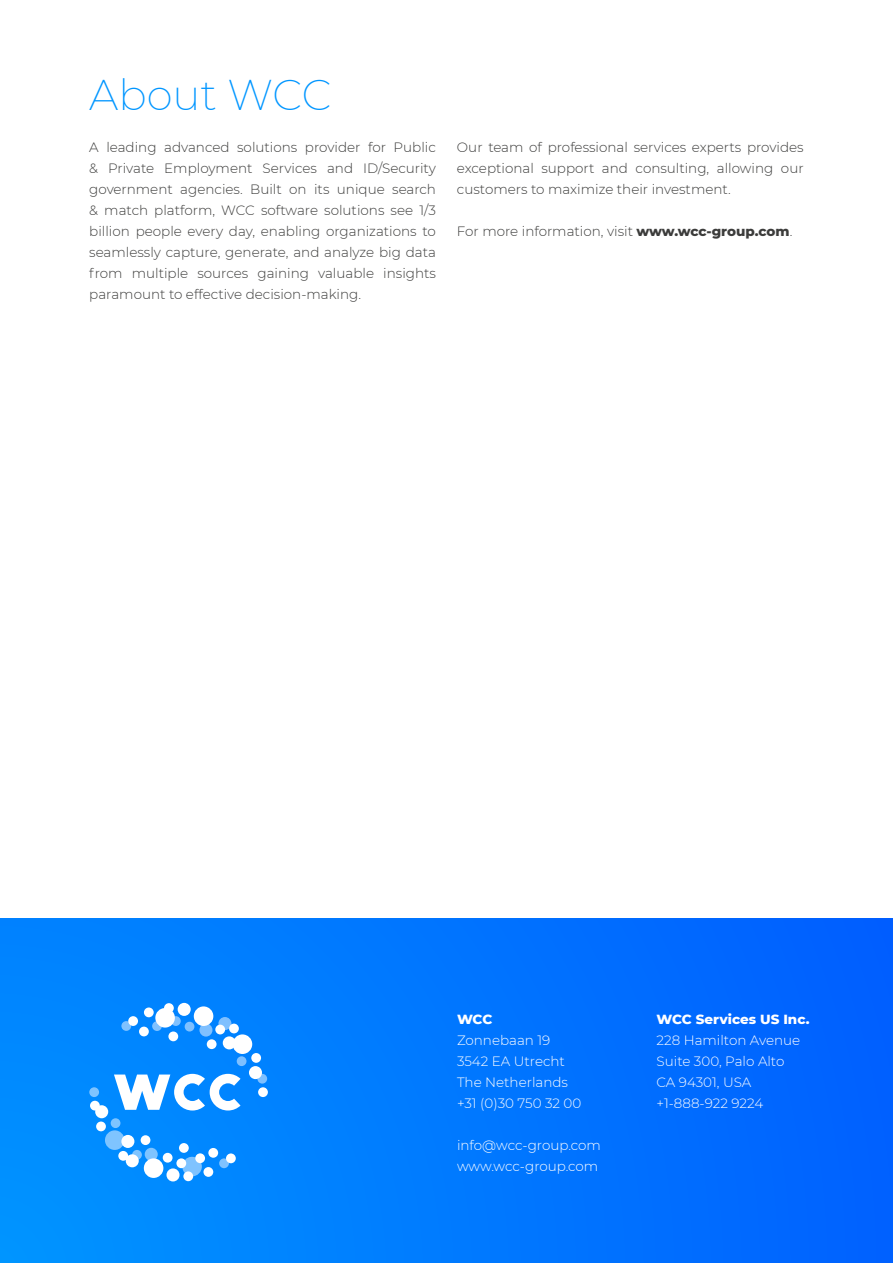
<style>
.page{position:relative;width:893px;height:1263px;background:#fff}
.page>*{position:absolute;margin:0;border:0;box-sizing:border-box;transform-origin:0 0}
.t1{font:200 42px "Montserrat";color:#0096ff}
.t2{font:300 13.5px/21px "Montserrat";color:#3c3c3b;text-align:justify}
.t3{font:300 13.5px/21px "Montserrat";color:#fff}
.t4{font:800 13.5px "Montserrat";color:#fff}
.s1{font-weight:800}
</style>
<div class="page">
<div style="left:0;top:919px;width:893px;height:344px;background:linear-gradient(to right,#008fff,#0060ff)"></div>
<div style="left:233px;top:1034px;width:19px;height:20px;background:#fff;border-radius:50%"></div>
<div style="left:194px;top:1006px;width:19px;height:20px;background:#fff;border-radius:50%"></div>
<div style="left:258px;top:1087px;width:10px;height:10px;background:#fff;border-radius:50%"></div>
<div style="left:229px;top:1024px;width:10px;height:9px;background:#fff;border-radius:50%"></div>
<svg style="left:121px;top:1021px;width:10px;height:10px"></svg>
<div style="left:168px;top:1031px;width:10px;height:10px;background:#fff;border-radius:50%"></div>
<div style="left:128px;top:1016px;width:10px;height:10px;background:#fff;border-radius:50%"></div>
<div style="left:144px;top:1007px;width:10px;height:10px;background:#fff;border-radius:50%"></div>
<div style="left:139px;top:1027px;width:10px;height:9px;background:#fff;border-radius:50%"></div>
<svg style="left:257px;top:1074px;width:10px;height:9px"></svg>
<div style="left:251px;top:1053px;width:10px;height:10px;background:#fff;border-radius:50%"></div>
<div style="left:237px;top:1056px;width:9px;height:10px;background:#7fc0ff;border-radius:50%"></div>
<div style="left:155px;top:1008px;width:20px;height:19px;background:#fff;border-radius:50%"></div>
<svg style="left:152px;top:1021px;width:10px;height:10px"></svg>
<svg style="left:171px;top:1016px;width:10px;height:10px"></svg>
<div style="left:185px;top:1022px;width:9px;height:9px;background:#7fc0ff;border-radius:50%"></div>
<div style="left:164px;top:1003px;width:10px;height:10px;background:#fff;border-radius:50%"></div>
<div style="left:178px;top:1003px;width:13px;height:13px;background:#fff;border-radius:50%"></div>
<div style="left:207px;top:1039px;width:10px;height:10px;background:#fff;border-radius:50%"></div>
<svg style="left:199px;top:1023px;width:13px;height:13px"></svg>
<svg style="left:218px;top:1017px;width:13px;height:13px"></svg>
<div style="left:249px;top:1066px;width:13px;height:13px;background:#fff;border-radius:50%"></div>
<div style="left:223px;top:1036px;width:13px;height:13px;background:#fff;border-radius:50%"></div>
<div style="left:215px;top:1025px;width:10px;height:9px;background:#fff;border-radius:50%"></div>
<svg style="left:105px;top:1130px;width:20px;height:20px"></svg>
<div style="left:144px;top:1158px;width:19px;height:20px;background:#fff;border-radius:50%"></div>
<svg style="left:89px;top:1087px;width:10px;height:10px"></svg>
<div style="left:118px;top:1151px;width:10px;height:10px;background:#fff;border-radius:50%"></div>
<div style="left:226px;top:1153px;width:10px;height:10px;background:#fff;border-radius:50%"></div>
<div style="left:179px;top:1143px;width:10px;height:10px;background:#fff;border-radius:50%"></div>
<svg style="left:219px;top:1158px;width:10px;height:10px"></svg>
<div style="left:203px;top:1167px;width:10px;height:10px;background:#fff;border-radius:50%"></div>
<div style="left:208px;top:1148px;width:10px;height:10px;background:#fff;border-radius:50%"></div>
<div style="left:90px;top:1101px;width:10px;height:9px;background:#fff;border-radius:50%"></div>
<div style="left:96px;top:1121px;width:10px;height:10px;background:#fff;border-radius:50%"></div>
<div style="left:111px;top:1118px;width:9px;height:10px;background:#7fc4ff;border-radius:50%"></div>
<svg style="left:182px;top:1157px;width:20px;height:19px"></svg>
<div style="left:195px;top:1153px;width:10px;height:10px;background:#fff;border-radius:50%"></div>
<div style="left:176px;top:1158px;width:10px;height:10px;background:#fff;border-radius:50%"></div>
<div style="left:163px;top:1153px;width:10px;height:9px;background:#fff;border-radius:50%"></div>
<div style="left:183px;top:1171px;width:10px;height:10px;background:#fff;border-radius:50%"></div>
<div style="left:166px;top:1168px;width:14px;height:13px;background:#fff;border-radius:50%"></div>
<div style="left:141px;top:1135px;width:9px;height:10px;background:#fff;border-radius:50%"></div>
<svg style="left:145px;top:1148px;width:13px;height:13px"></svg>
<div style="left:126px;top:1154px;width:13px;height:13px;background:#fff;border-radius:50%"></div>
<div style="left:95px;top:1105px;width:13px;height:13px;background:#fff;border-radius:50%"></div>
<div style="left:121px;top:1135px;width:13px;height:13px;background:#fff;border-radius:50%"></div>
<svg style="left:132px;top:1150px;width:10px;height:10px"></svg>
<svg style="left:114px;top:1074px;width:127px;height:36px"></svg>
<h1 class="t1" style="left:89px;top:67px;width:244px">About WCC</h1>
<p class="t2" style="left:89px;top:137px;width:348px">A leading advanced solutions provider for Public &amp; Private Employment Services and ID/Security government agencies. Built on its unique search &amp; match platform, WCC software solutions see 1/3 billion people every day, enabling organizations to seamlessly capture, generate, and analyze big data from multiple sources gaining valuable insights paramount to effective decision-making.</p>
<p class="t2" style="left:457px;top:137px;width:348px">Our team of professional services experts provides exceptional support and consulting, allowing our customers to maximize their investment.</p>
<p class="t2" style="left:457px;top:221px;width:337px">For more information, visit <span class="s1">www.wcc-group.com</span>.</p>
<p class="t4" style="left:457px;top:1009px;width:37px">WCC</p>
<p class="t3" style="left:457px;top:1029px;width:126px">Zonnebaan 19<br>3542 EA Utrecht<br>The Netherlands +31 (0)30 750 32 00</p>
<p class="t3" style="left:457px;top:1134px;width:145px">info@wcc-group.com www.wcc-group.com</p>
<p class="t4" style="left:657px;top:1009px;width:155px">WCC Services US Inc.</p>
<p class="t3" style="left:657px;top:1029px;width:145px">228 Hamilton Avenue<br>Suite 300, Palo Alto<br>CA 94301, USA +1-888-922 9224</p>
</div>
